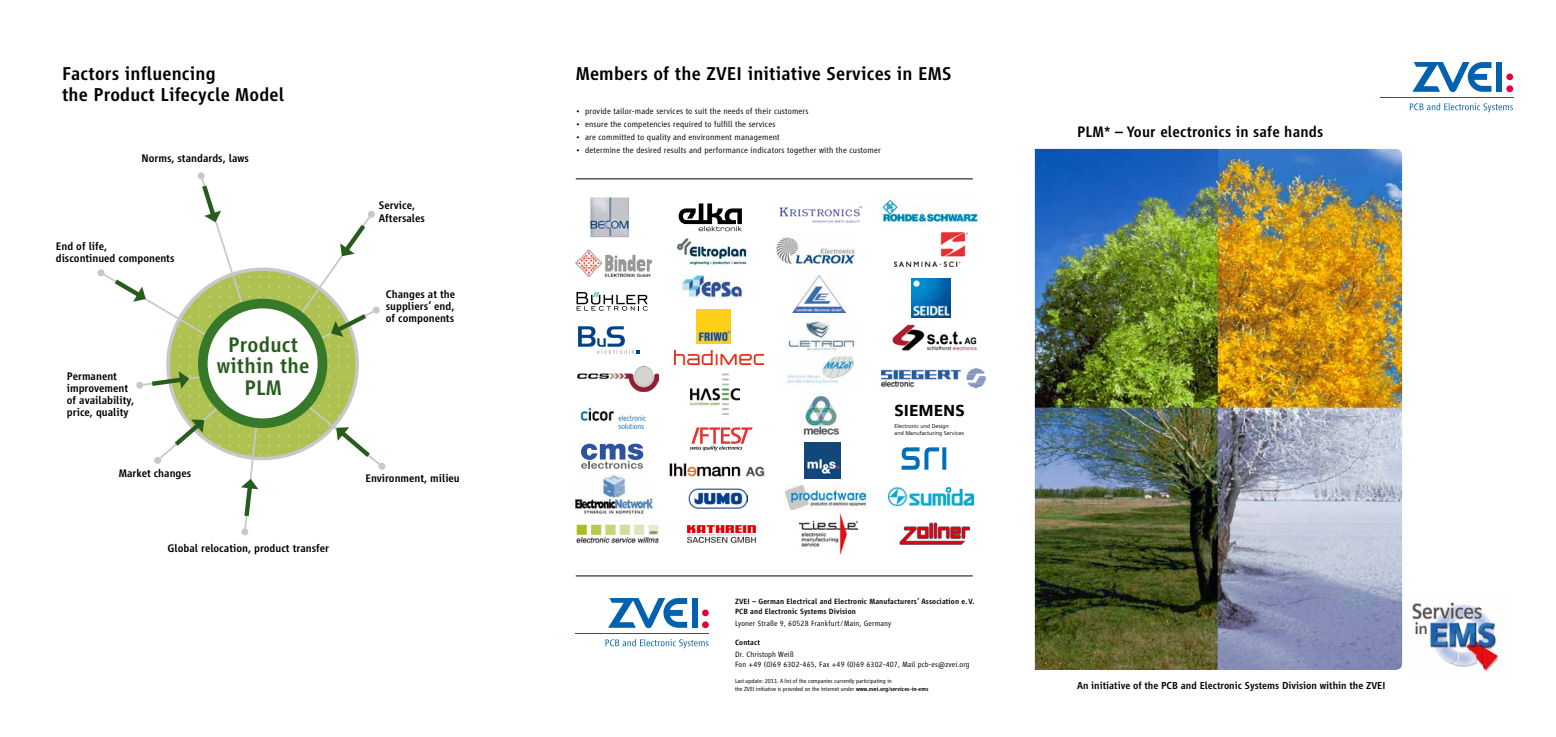
<style>
.page{position:relative;width:1556px;height:737px;background:#fff}
.page>*{position:absolute;margin:0;border:0;box-sizing:border-box;transform-origin:0 0}
.t1{font:500 21.88px/21.9px "Vialog LT";letter-spacing:.01em;color:#275d1c;text-align:center}
.t2{font:700 21.44px "Siemens Sans";color:#000}
.t3{font:500 19.25px/21.9px "Vialog LT";letter-spacing:.01em;color:#000}
.t4{font:900 16.1px "Siemens Sans SC";color:#000}
.t5{font:500 15.75px "Vialog LT";letter-spacing:.01em;color:#000}
.t6{font:700 13.39px "Siemens Sans";color:#000}
.t7{font:500 11.38px/12.2px "Vialog LT";color:#000}
.t8{font:500 10.5px "Vialog LT";color:#000}
.t9{font:300 8.75px "Vialog LT";letter-spacing:.02em;color:#000}
.t10{font:8.05px "Siemens Sans";color:#000}
.t11{font:300 7.88px/9.6px "Vialog LT";letter-spacing:.02em;color:#000}
.t12{font:500 7.88px/9.6px "Vialog LT";letter-spacing:.015em;color:#000}
.t13{font:300 6.12px/7.9px "Vialog LT";color:#000}
.t14{font:5.69px/6.8px "Siemens Sans";color:#000}
.s1{font-weight:500}
</style>
<div class="page">
<img style="left:1412px;top:602px;width:90px;height:70px">
<div style="left:378px;top:463px;width:7px;height:7px;background:#c8c8cc;border-radius:50%"></div>
<div style="left:241px;top:528px;width:7px;height:7px;background:#c8c8cc;border-radius:50%"></div>
<img style="left:1034px;top:149px;width:367px;height:521px">
<svg style="left:99px;top:174px;width:285px;height:360px"></svg>
<hr style="left:575px;top:179px;width:397px;height:1px;background:#000">
<hr style="left:575px;top:575px;width:397px;height:1px;background:#000">
<img style="left:800px;top:394px;width:40px;height:41px">
<img style="left:580px;top:407px;width:66px;height:23px">
<svg style="left:578px;top:326px;width:61px;height:28px"></svg>
<svg style="left:678px;top:203px;width:64px;height:28px"></svg>
<svg style="left:689px;top:427px;width:63px;height:24px"></svg>
<svg style="left:576px;top:292px;width:71px;height:19px"></svg>
<svg style="left:901px;top:447px;width:45px;height:22px"></svg>
<img style="left:681px;top:273px;width:62px;height:26px">
<img style="left:779px;top:206px;width:84px;height:17px">
<img style="left:687px;top:526px;width:68px;height:16px">
<img style="left:688px;top:488px;width:59px;height:21px">
<img style="left:670px;top:463px;width:94px;height:14px">
<img style="left:575px;top:475px;width:78px;height:39px">
<img style="left:576px;top:366px;width:82px;height:25px">
<img style="left:690px;top:373px;width:50px;height:41px">
<img style="left:674px;top:351px;width:89px;height:14px">
<img style="left:879px;top:196px;width:101px;height:28px">
<img style="left:899px;top:522px;width:70px;height:22px">
<img style="left:785px;top:486px;width:80px;height:23px">
<img style="left:799px;top:513px;width:58px;height:41px">
<img style="left:804px;top:442px;width:36px;height:36px">
<img style="left:787px;top:351px;width:67px;height:39px">
<img style="left:785px;top:321px;width:71px;height:30px">
<img style="left:888px;top:487px;width:85px;height:18px">
<img style="left:881px;top:368px;width:104px;height:21px">
<img style="left:892px;top:324px;width:85px;height:27px">
<img style="left:575px;top:249px;width:77px;height:27px">
<img style="left:696px;top:309px;width:34px;height:34px">
<img style="left:776px;top:237px;width:79px;height:28px">
<img style="left:911px;top:278px;width:39px;height:40px">
<img style="left:894px;top:233px;width:73px;height:34px">
<img style="left:792px;top:276px;width:53px;height:36px">
<img style="left:588px;top:197px;width:42px;height:41px">
<img style="left:576px;top:524px;width:83px;height:20px">
<svg style="left:581px;top:443px;width:62px;height:26px"></svg>
<img style="left:676px;top:239px;width:72px;height:26px">
<svg style="left:1412px;top:62px;width:79px;height:30px"></svg>
<div style="left:1495px;top:62px;width:6px;height:30px;background:#0062ae"></div>
<svg style="left:1506px;top:74px;width:6px;height:6px"></svg>
<div style="left:1506px;top:85px;width:6px;height:7px;background:#e40039;border-radius:50%"></div>
<svg style="left:1409px;top:103px;width:103px;height:9px"></svg>
<hr style="left:1379px;top:97px;width:133px;height:1px;background:#0062ae">
<svg style="left:608px;top:598px;width:79px;height:30px"></svg>
<div style="left:691px;top:598px;width:6px;height:30px;background:#0062ae"></div>
<div style="left:702px;top:609px;width:6px;height:7px;background:#e40039;border-radius:50%"></div>
<div style="left:702px;top:621px;width:6px;height:7px;background:#e40039;border-radius:50%"></div>
<svg style="left:605px;top:639px;width:103px;height:9px"></svg>
<hr style="left:575px;top:633px;width:133px;height:1px;background:#0062ae">
<h3 class="t3" style="left:62px;top:62px;width:224px">Factors influencing<br>the Product Lifecycle Model</h3>
<h3 class="t7" style="left:141px;top:152px;width:109px">Norms, standards, laws</h3>
<h3 class="t7" style="left:56px;top:240px;width:120px">End of life,<br>discontinued components</h3>
<h3 class="t7" style="left:67px;top:370px;width:69px">Permanent improvement of availability, price, quality</h3>
<h3 class="t7" style="left:119px;top:467px;width:74px">Market changes</h3>
<h1 class="t1" style="left:217px;top:333px;width:94px">Product within the<br>PLM</h1>
<h3 class="t7" style="left:168px;top:542px;width:163px">Global relocation, product transfer</h3>
<h3 class="t7" style="left:379px;top:199px;width:48px">Service,<br>Aftersales</h3>
<h3 class="t7" style="left:386px;top:288px;width:71px;text-align:justify">Changes at the suppliers‘ end, of components</h3>
<h3 class="t7" style="left:365px;top:472px;width:96px">Environment, milieu</h3>
<h3 class="t3" style="left:575px;top:62px;width:377px">Members of the ZVEI initiative Services in EMS</h3>
<p class="t9" style="left:575px;top:106px;width:234px">• provide tailor-made services to suit the needs of their customers</p>
<p class="t9" style="left:575px;top:119px;width:201px">• ensure the competencies required to fulfill the services</p>
<p class="t9" style="left:575px;top:132px;width:205px">• are committed to quality and environment management</p>
<p class="t9" style="left:575px;top:145px;width:306px">• determine the desired results and performance indicators together with the customer</p>
<h3 class="t6" style="left:550px;top:114px;width:188px">Die folgenden ZVEI Mitglieder</h3>
<p class="t10" style="left:550px;top:135px;width:194px">Bieten auf Kunden zugeschnittene Dienstleistungen an</p>
<h3 class="t5" style="left:1076px;top:123px;width:248px">PLM* – Your electronics in safe hands</h3>
<h2 class="t2" style="left:1055px;top:122px;width:223px">NPI - der schnelle Weg</h2>
<h3 class="t4" style="left:894px;top:401px;width:72px">SIEMENS</h3>
<p class="t14" style="left:894px;top:422px;width:71px">Electronic und Design<br>and Manufacturing Services</p>
<p class="t12" style="left:735px;top:596px;width:241px">ZVEI – German Electrical and Electronic Manufacturers‘ Association e. V.<br>PCB and Electronic Systems Division</p>
<p class="t11" style="left:735px;top:618px;width:158px">Lyoner Straße 9, 60528 Frankfurt /Main, Germany</p>
<p class="t12" style="left:735px;top:637px;width:26px">Contact</p>
<p class="t11" style="left:735px;top:650px;width:236px">Dr. Christoph Weiß<br>Fon +49 (0)69 6302-465, Fax +49 (0)69 6302-407, Mail pcb-es@zvei.org</p>
<p class="t13" style="left:735px;top:676px;width:195px">Last update: 2011. A list of the companies currently participating in<br>the ZVEI initiative is provided on the internet under <span class="s1">www.zvei.org/services-in-ems</span></p>
<p class="t8" style="left:1076px;top:680px;width:310px">An initiative of the PCB and Electronic Systems Division within the ZVEI</p>
<p class="t10" style="left:896px;top:657px;width:31px">Kontakt:</p>
<p class="t10" style="left:729px;top:657px;width:77px">Fachverband PCB and</p>
<p class="t10" style="left:729px;top:678px;width:131px">ZVEI - Zentralverband Elektrotechnik-</p>
</div>
